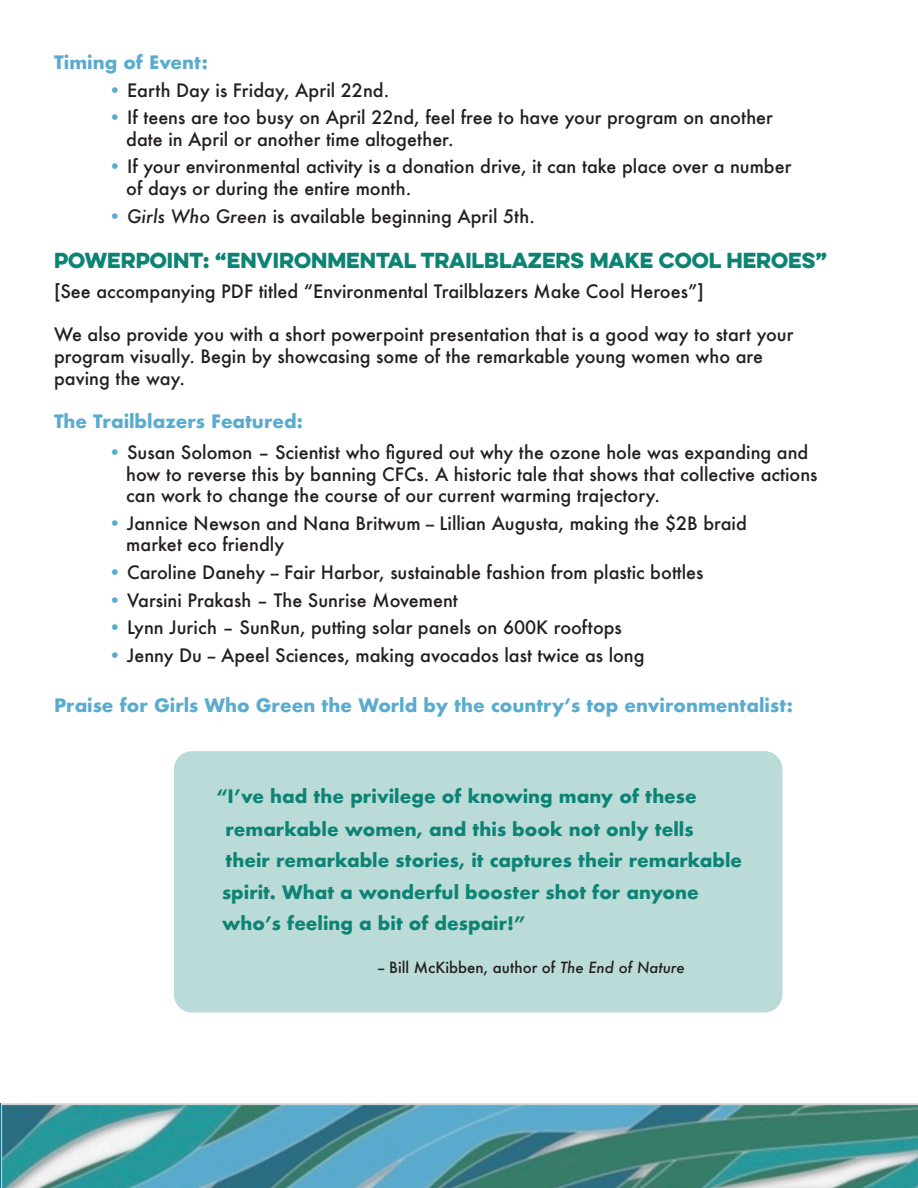
<style>
.page{position:relative;width:918px;height:1188px;background:#fff}
.page>*{position:absolute;margin:0;border:0;box-sizing:border-box;transform-origin:0 0}
.t1{font:19.5px "Eveleth Clean";color:#0c8373}
.t2{font:500 18px/21.6px "Futura";color:#231f20}
.t3{font:700 18px/32.2px "Futura";color:#0c8373}
.t4{font:700 18px "Futura";color:#59accf}
.t5{font:500 15px "Futura";color:#231f20}
.s1{color:#59accf}
.s2{font-style:italic}
</style>
<div class="page">
<div style="left:174px;top:751px;width:608px;height:262px;background:#bbdbd9;border-radius:18px"></div>
<img style="left:1px;top:1104px;width:917px;height:84px">
<p class="t4" style="left:54px;top:49px;width:155px">Timing of Event:</p>
<p class="t2" style="left:108px;top:79px;width:283px"><span class="s1">•</span> Earth Day is Friday, April 22nd.</p>
<p class="t2" style="left:126px;top:106px;width:648px;text-indent:-18px"><span class="s1">•</span> If teens are too busy on April 22nd, feel free to have your program on another date in April or another time altogether.</p>
<p class="t2" style="left:126px;top:156px;width:667px;text-indent:-18px"><span class="s1">•</span> If your environmental activity is a donation drive, it can take place over a number of days or during the entire month.</p>
<p class="t2" style="left:108px;top:205px;width:428px"><span class="s1">•</span> <span class="s2">Girls Who Green</span> is available beginning April 5th.</p>
<p class="t1" style="left:54px;top:245px;width:774px">POWERPOINT: “ENVIRONMENTAL TRAILBLAZERS MAKE COOL HEROES”</p>
<p class="t2" style="left:54px;top:280px;width:651px">[See accompanying PDF titled “Environmental Trailblazers Make Cool Heroes”]</p>
<p class="t2" style="left:54px;top:324px;width:741px">We also provide you with a short powerpoint presentation that is a good way to start your program visually. Begin by showcasing some of the remarkable young women who are paving the way.</p>
<p class="t4" style="left:54px;top:408px;width:250px">The Trailblazers Featured:</p>
<p class="t2" style="left:126px;top:441px;width:693px;text-indent:-18px"><span class="s1">•</span> Susan Solomon – Scientist who figured out why the ozone hole was expanding and how to reverse this by banning CFCs. A historic tale that shows that collective actions can work to change the course of our current warming trajectory.</p>
<p class="t2" style="left:126px;top:512px;width:622px;text-indent:-18px"><span class="s1">•</span> Jannice Newson and Nana Britwum -- Lillian Augusta, making the $2B braid market eco friendly</p>
<p class="t2" style="left:108px;top:561px;width:597px"><span class="s1">•</span> Caroline Danehy -- Fair Harbor, sustainable fashion from plastic bottles</p>
<p class="t2" style="left:108px;top:589px;width:351px"><span class="s1">•</span> Varsini Prakash – The Sunrise Movement</p>
<p class="t2" style="left:108px;top:616px;width:515px"><span class="s1">•</span> Lynn Jurich – SunRun, putting solar panels on 600K rooftops</p>
<p class="t2" style="left:108px;top:644px;width:538px"><span class="s1">•</span> Jenny Du -- Apeel Sciences, making avocados last twice as long</p>
<p class="t4" style="left:54px;top:692px;width:741px">Praise for Girls Who Green the World by the country’s top environmentalist:</p>
<p class="t3" style="left:225px;top:780px;width:518px;text-indent:-9px">“I’ve had the privilege of knowing many of these remarkable women, and this book not only tells their remarkable stories, it captures their remarkable</p>
<p class="t3" style="left:222px;top:876px;width:478px">spirit. What a wonderful booster shot for anyone</p>
<p class="t3" style="left:222px;top:907px;width:305px">who’s feeling a bit of despair!”</p>
<p class="t5" style="left:378px;top:957px;width:309px">-- Bill McKibben, author of <span class="s2">The End of Nature</span></p>
</div>
